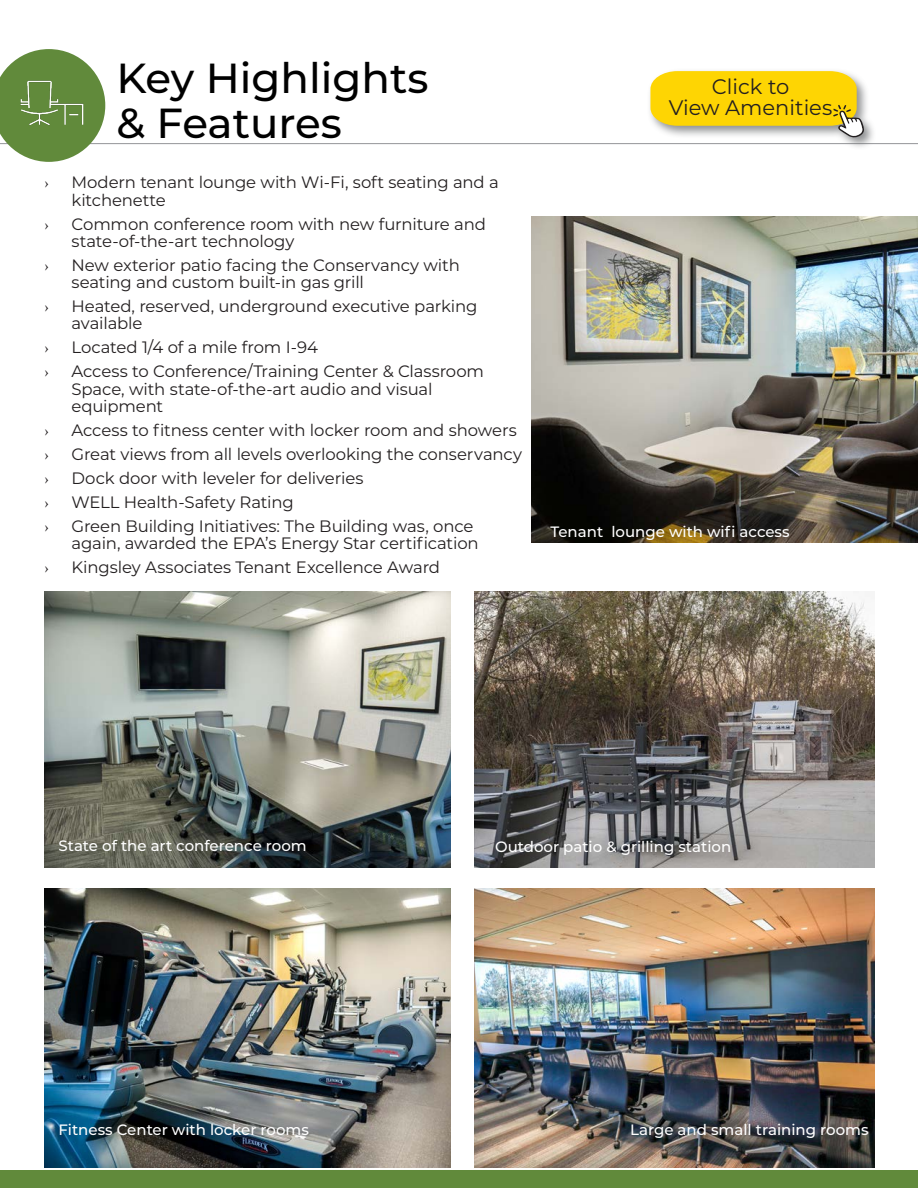
<style>
.page{position:relative;width:918px;height:1188px;background:#fff}
.page>*{position:absolute;margin:0;border:0;box-sizing:border-box;transform-origin:0 0}
.t1{font:500 42px "Montserrat";color:#000}
.Contact_Info{font:21px "Montserrat";color:#231f20}
.t2{font:16.5px/17.2px "Montserrat";letter-spacing:-.01em;color:#231f20}
.t3{font:16.5px "Minion Pro";color:#231f20}
.t4{font:500 15px "Montserrat";color:#fff}
</style>
<div class="page">
<hr style="left:0;top:143px;width:918px;height:1px;background:#939598">
<img style="left:474px;top:591px;width:400px;height:276px">
<img style="left:44px;top:889px;width:406px;height:279px">
<img style="left:531px;top:217px;width:387px;height:325px">
<img style="left:45px;top:591px;width:405px;height:276px">
<img style="left:474px;top:889px;width:400px;height:279px">
<div style="left:0;top:1171px;width:918px;height:17px;background:#618a3b"></div>
<div style="left:647px;top:68px;width:230px;height:82px;background:#6c6e70;opacity:.75"></div>
<svg style="left:650px;top:71px;width:214px;height:67px"></svg>
<svg style="left:0;top:49px;width:105px;height:113px"></svg>
<img style="left:14px;top:65px;width:75px;height:76px">
<p class="t1" style="left:116px;top:49px;width:314px">Key Highlights</p>
<p class="t1" style="left:116px;top:94px;width:227px">&amp; Features</p>
<p class="t3" style="left:45px;top:172px;width:6px">›</p>
<p class="t2" style="left:72px;top:173px;width:429px">Modern tenant lounge with Wi-Fi, soft seating and a kitchenette</p>
<p class="t3" style="left:45px;top:213px;width:6px">›</p>
<p class="t2" style="left:72px;top:215px;width:416px">Common conference room with new furniture and state-of-the-art technology</p>
<p class="t3" style="left:45px;top:255px;width:6px">›</p>
<p class="t2" style="left:72px;top:256px;width:390px">New exterior patio facing the Conservancy with seating and custom built-in gas grill</p>
<p class="t3" style="left:45px;top:296px;width:6px">›</p>
<p class="t2" style="left:72px;top:297px;width:407px">Heated, reserved, underground executive parking available</p>
<p class="t3" style="left:45px;top:337px;width:6px">›</p>
<p class="t2" style="left:72px;top:338px;width:248px">Located 1/4 of a mile from I-94</p>
<p class="t3" style="left:45px;top:361px;width:6px">›</p>
<p class="t2" style="left:72px;top:362px;width:414px">Access to Conference/Training Center &amp; Classroom<br>Space, with state-of-the-art audio and visual equipment</p>
<p class="t3" style="left:45px;top:420px;width:6px">›</p>
<p class="t2" style="left:72px;top:421px;width:447px">Access to fitness center with locker room and showers</p>
<p class="t3" style="left:45px;top:444px;width:6px">›</p>
<p class="t2" style="left:72px;top:445px;width:452px">Great views from all levels overlooking the conservancy</p>
<p class="t3" style="left:45px;top:468px;width:6px">›</p>
<p class="t2" style="left:72px;top:469px;width:293px">Dock door with leveler for deliveries</p>
<p class="t3" style="left:45px;top:492px;width:6px">›</p>
<p class="t2" style="left:72px;top:493px;width:224px">WELL Health-Safety Rating</p>
<p class="t3" style="left:45px;top:516px;width:6px">›</p>
<p class="t2" style="left:72px;top:517px;width:409px">Green Building Initiatives: The Building was, once again, awarded the EPA’s Energy Star certification</p>
<p class="t3" style="left:45px;top:557px;width:6px">›</p>
<p class="t2" style="left:72px;top:558px;width:370px">Kingsley Associates Tenant Excellence Award</p>
<p class="Contact_Info" style="left:712px;top:72px;width:79px">Click to</p>
<p class="Contact_Info" style="left:669px;top:93px;width:165px">View Amenities</p>
<p class="t4" style="left:550px;top:521px;width:241px">Tenant lounge with wifi access</p>
<p class="t4" style="left:58px;top:835px;width:250px">State of the art conference room</p>
<p class="t4" style="left:58px;top:1119px;width:252px">Fitness Center with locker rooms</p>
<p class="t4" style="left:495px;top:836px;width:238px">Outdoor patio &amp; grilling station</p>
<p class="t4" style="left:630px;top:1119px;width:240px">Large and small training rooms</p>
</div>
